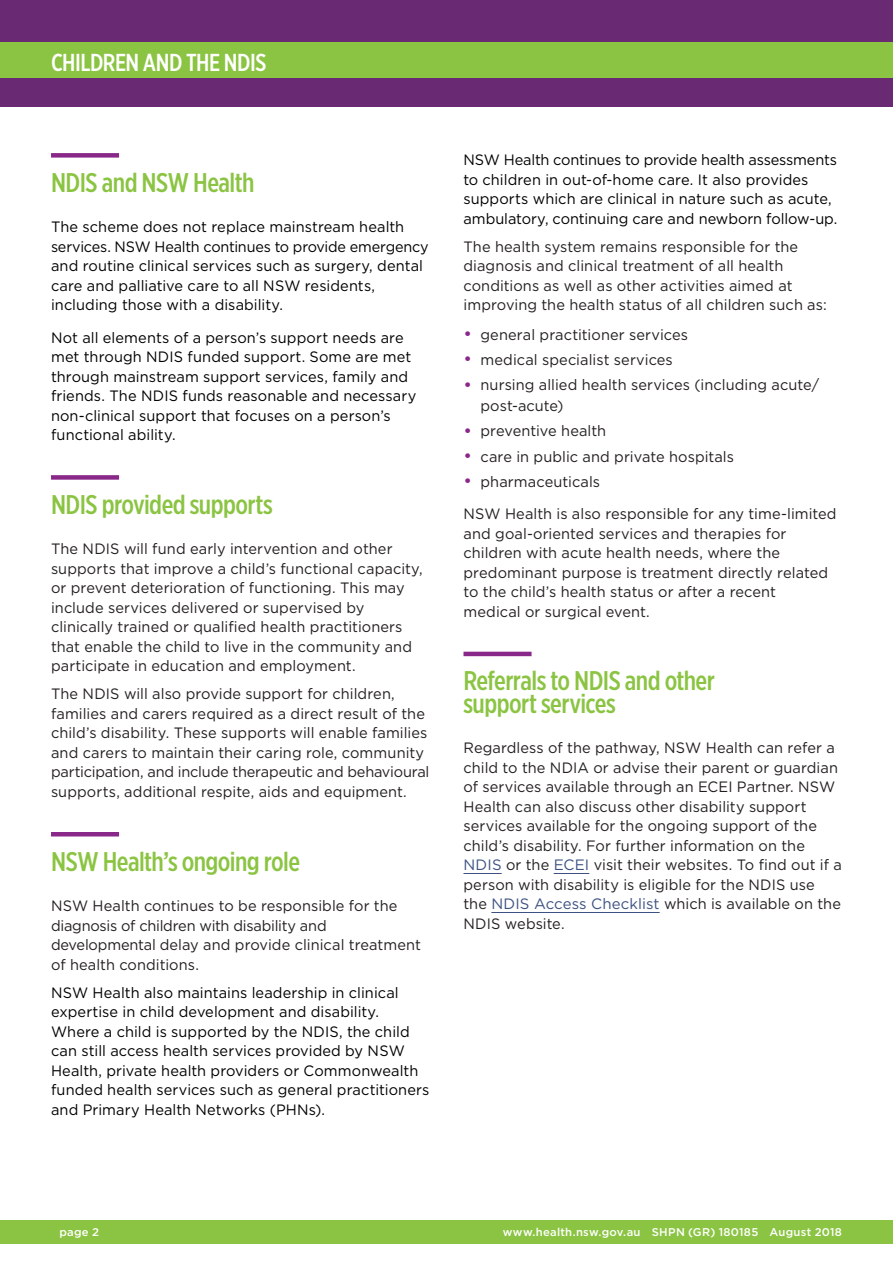
<style>
.page{position:relative;width:893px;height:1263px;background:#fff}
.page>*{position:absolute;margin:0;border:0;box-sizing:border-box;transform-origin:0 0}
.Head_1{font:500 27px/22.5px "Gotham X Narrow";letter-spacing:-.02em;color:#8bc442}
.t1{font:500 24.6px "Gotham X Narrow";letter-spacing:-.02em;color:#fff}
.Body{font:15px/19.5px "Gotham";letter-spacing:.005em;color:#231f20}
.Body-2{font:15px/19.5px "Gotham";letter-spacing:.005em;color:#000}
.Bullets{font:15px/21px "Gotham";letter-spacing:.005em;color:#231f20}
.Bullet_last{font:15px "Gotham";letter-spacing:.01em;color:#231f20}
.Bottom_banner{font:500 11.25px "Gotham";letter-spacing:.02em;color:#fff}
.s1{font-size:18px;color:#8a2889}
.s2{color:#3d5282}
</style>
<div class="page">
<div style="left:0;top:0;width:893px;height:106px;background:#6a2973"></div>
<div style="left:0;top:43px;width:893px;height:35px;background:#8bc442"></div>
<div style="left:0;top:1220px;width:893px;height:24px;background:#8bc442"></div>
<div style="left:51px;top:153px;width:68px;height:5px;background:#8a2889"></div>
<div style="left:51px;top:475px;width:68px;height:5px;background:#8a2889"></div>
<hr style="left:51px;top:832px;width:68px;height:4px;background:#8a2889">
<hr style="left:463px;top:652px;width:68px;height:4px;background:#8a2889">
<hr style="left:463px;top:873px;width:39px;height:1px;background:#3d5282">
<hr style="left:554px;top:873px;width:35px;height:1px;background:#3d5282">
<hr style="left:491px;top:912px;width:169px;height:1px;background:#3d5282">
<h2 class="t1" style="left:51px;top:47px;width:217px">CHILDREN AND THE NDIS</h2>
<p class="Head_1" style="left:51px;top:171px;width:205px">NDIS and NSW Health</p>
<p class="Body-2" style="left:51px;top:217px;width:379px">The scheme does not replace mainstream health services. NSW Health continues to provide emergency and routine clinical services such as surgery, dental care and palliative care to all NSW residents, including those with a disability.</p>
<p class="Body-2" style="left:51px;top:327px;width:367px">Not all elements of a person’s support needs are met through NDIS funded support. Some are met through mainstream support services, family and friends. The NDIS funds reasonable and necessary non-clinical support that focuses on a person’s functional ability.</p>
<p class="Head_1" style="left:51px;top:493px;width:223px">NDIS provided supports</p>
<p class="Body" style="left:51px;top:539px;width:373px">The NDIS will fund early intervention and other supports that improve a child’s functional capacity, or prevent deterioration of functioning. This may include services delivered or supervised by clinically trained or qualified health practitioners that enable the child to live in the community and participate in education and employment.</p>
<p class="Body" style="left:51px;top:684px;width:380px">The NDIS will also provide support for children, families and carers required as a direct result of the child’s disability. These supports will enable families and carers to maintain their caring role, community participation, and include therapeutic and behavioural supports, additional respite, aids and equipment.</p>
<p class="Head_1" style="left:51px;top:849px;width:251px">NSW Health’s ongoing role</p>
<p class="Body" style="left:51px;top:896px;width:371px">NSW Health continues to be responsible for the diagnosis of children with disability and developmental delay and provide clinical treatment of health conditions.</p>
<p class="Body-2" style="left:51px;top:982px;width:380px">NSW Health also maintains leadership in clinical expertise in child development and disability.<br>Where a child is supported by the NDIS, the child can still access health services provided by NSW Health, private health providers or Commonwealth funded health services such as general practitioners and Primary Health Networks (PHNs).</p>
<p class="Body-2" style="left:463px;top:150px;width:375px">NSW Health continues to provide health assessments to children in out-of-home care. It also provides supports which are clinical in nature such as acute, ambulatory, continuing care and newborn follow-up.</p>
<p class="Body" style="left:463px;top:236px;width:365px">The health system remains responsible for the diagnosis and clinical treatment of all health conditions as well as other activities aimed at improving the health status of all children such as:</p>
<p class="Bullets" style="left:463px;top:323px;width:226px"><span class="s1">•</span> general practitioner services</p>
<p class="Bullets" style="left:463px;top:349px;width:211px"><span class="s1">•</span> medical specialist services</p>
<p class="Bullets" style="left:480px;top:374px;width:340px;text-indent:-17px"><span class="s1">•</span> nursing allied health services (including acute/ post-acute)</p>
<p class="Bullets" style="left:463px;top:420px;width:144px"><span class="s1">•</span> preventive health</p>
<p class="Bullets" style="left:463px;top:445px;width:272px"><span class="s1">•</span> care in public and private hospitals</p>
<p class="Bullet_last" style="left:463px;top:472px;width:138px"><span class="s1">•</span> pharmaceuticals</p>
<p class="Body" style="left:463px;top:504px;width:375px">NSW Health is also responsible for any time-limited and goal-oriented services and therapies for children with acute health needs, where the predominant purpose is treatment directly related to the child’s health status or after a recent medical or surgical event.</p>
<p class="Head_1" style="left:463px;top:669px;width:253px">Referrals to NDIS and other support services</p>
<p class="Body" style="left:463px;top:738px;width:380px">Regardless of the pathway, NSW Health can refer a child to the NDIA or advise their parent or guardian of services available through an ECEI Partner. NSW Health can also discuss other disability support services available for the ongoing support of the child’s disability. For further information on the <span class="s2">NDIS</span> or the <span class="s2">ECEI</span> visit their websites. To find out if a person with disability is eligible for the NDIS use the <span class="s2">NDIS Access Checklist</span> which is available on the NDIS website.</p>
<p class="Bottom_banner" style="left:60px;top:1224px;width:41px">page 2</p>
<p class="Bottom_banner" style="left:503px;top:1224px;width:341px">www.health.nsw.gov.au SHPN (GR) 180185 August 2018</p>
</div>
